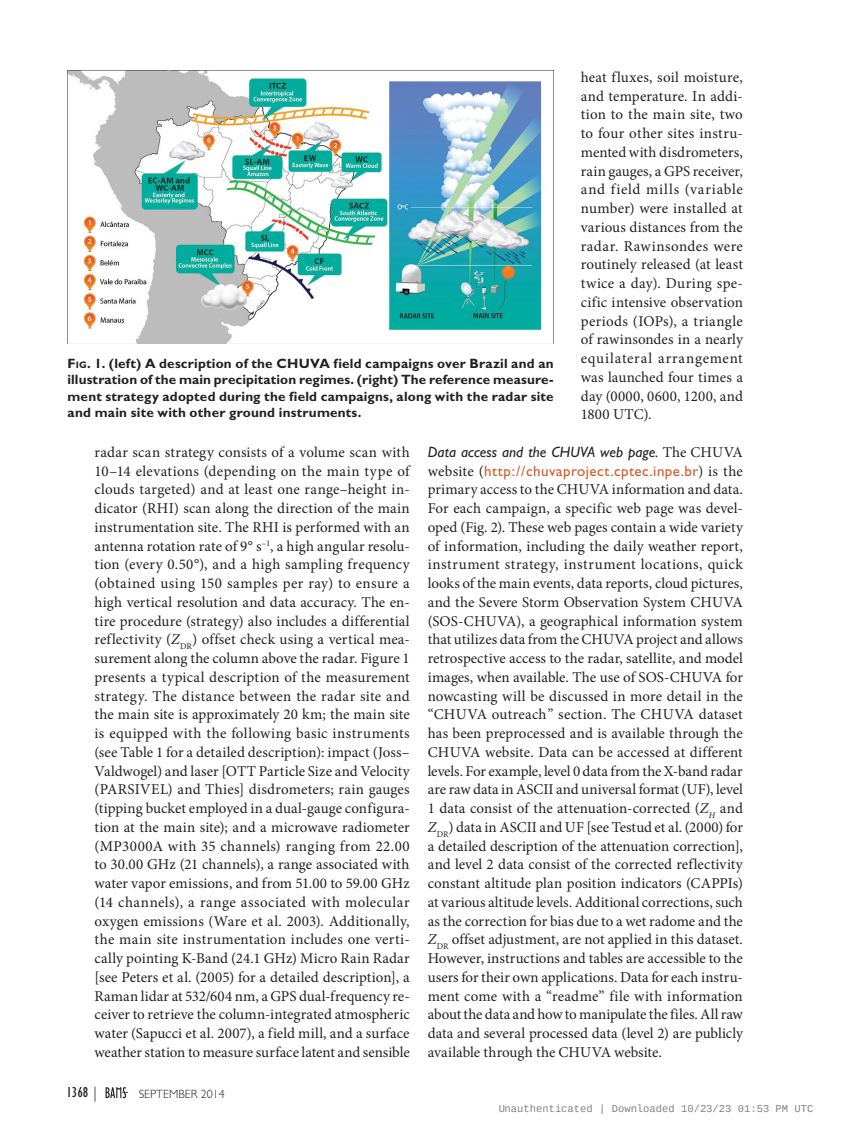
<style>
.page{position:relative;width:851px;height:1134px;background:#fff}
.page>*{position:absolute;margin:0;border:0;box-sizing:border-box;transform-origin:0 0}
.First_Paragraph_w_bo{font:15px/18.8px "Minion Pro";letter-spacing:.005em;color:#231f20;text-align:justify}
.First_Paragraph_w_it{font:15px/18.8px "Minion Pro";color:#231f20;text-align:justify}
.t1{font:condensed 15px "Gill Sans";color:#231f20}
.Caption__figure{font:700 13.5px/16.5px "Gill Sans";letter-spacing:.015em;color:#231f20;text-align:justify}
.t2{font:300 12px "Gill Sans";color:#231f20}
.t3{font:10.5px "Liberation Mono";color:rgb(0 0 0/.5)}
.s1{font-family:"Gill Sans";font-style:italic}
.s2{font-family:"Gill Sans";color:#ce5e2c}
.s3{font-style:italic}
.s4{font-style:inherit}
.s5{font-size:9.45px}
.s6{font-weight:300;font-stretch:normal}
</style>
<div class="page">
<img style="left:68px;top:70px;width:486px;height:273px">
<svg style="left:105px;top:1087px;width:24px;height:12px"></svg>
<svg style="left:106px;top:1087px;width:22px;height:11px"></svg>
<p class="First_Paragraph_w_bo" style="left:580px;top:68px;width:164px">heat fluxes, soil moisture, and temperature. In addi&shy;tion to the main site, two to four other sites instru&shy;mented with disdrometers, rain gauges, a GPS receiver, and field mills (variable number) were installed at various distances from the radar. Rawinsondes were routinely released (at least twice a day). During spe&shy;cific intensive observation periods (IOPs), a triangle of rawinsondes in a nearly equilateral arrangement was launched four times a day (0000, 0600, 1200, and 1800 UTC).</p>
<p class="First_Paragraph_w_it" style="left:428px;top:443px;width:317px"><span class="s1">Data access and the CHUVA web page.</span> The CHUVA website (<span class="s2">http://chuvaproject.cptec.inpe.br</span>) is the primary access to the CHUVA information and data.<br>For each campaign, a specific web page was devel&shy;oped (Fig. 2). These web pages contain a wide variety of information, including the daily weather report, instrument strategy, instrument locations, quick looks of the main events, data reports, cloud pictures, and the Severe Storm Observation System CHUVA (SOS-CHUVA), a geographical information system that utilizes data from the CHUVA project and allows retrospective access to the radar, satellite, and model images, when available. The use of SOS-CHUVA for nowcasting will be discussed in more detail in the “CHUVA outreach” section. The CHUVA dataset has been preprocessed and is available through the CHUVA website. Data can be accessed at different levels. For example, level 0 data from the X-band radar are raw data in ASCII and universal format (UF), level 1 data consist of the attenuation-corrected (<span class="s3">Z</span><sub>H</sub> and <span class="s3">Z</span><sub>DR</sub>) data in ASCII and UF [see Testud et al. (2000) for a detailed description of the attenuation correction], and level 2 data consist of the corrected reflectivity constant altitude plan position indicators (CAPPIs) at various altitude levels. Additional corrections, such as the correction for bias due to a wet radome and the <span class="s3">Z</span><sub>DR</sub> offset adjustment, are not applied in this dataset.<br>However, instructions and tables are accessible to the users for their own applications. Data for each instru&shy;ment come with a “readme” file with information about the data and how to manipulate the files. All raw data and several processed data (level 2) are publicly available through the CHUVA website.</p>
<p class="Caption__figure" style="left:68px;top:355px;width:488px"><span class="s4">F</span><span class="s5">ig</span><span class="s4">.</span> 1. (left) A description of the CHUVA field campaigns over Brazil and an illustration of the main precipitation regimes. (right) The reference measure&shy;ment strategy adopted during the field campaigns, along with the radar site and main site with other ground instruments.</p>
<p class="First_Paragraph_w_bo" style="left:94px;top:443px;width:317px">radar scan strategy consists of a volume scan with 10–14 elevations (depending on the main type of clouds targeted) and at least one range–height in&shy;dicator (RHI) scan along the direction of the main instrumentation site. The RHI is performed with an antenna rotation rate of 9° s<sup>–1</sup>, a high angular resolu&shy;tion (every 0.50°), and a high sampling frequency (obtained using 150 samples per ray) to ensure a high vertical resolution and data accuracy. The en&shy;tire procedure (strategy) also includes a differential reflectivity (<span class="s3">Z</span><sub>DR</sub>) offset check using a vertical mea&shy;surement along the column above the radar. Figure 1 presents a typical description of the measurement strategy. The distance between the radar site and the main site is approximately 20 km; the main site is equipped with the following basic instruments (see Table 1 for a detailed description): impact (Joss– Valdwogel) and laser [OTT Particle Size and Velocity (PARSIVEL) and Thies] disdrometers; rain gauges (tipping bucket employed in a dual-gauge configura&shy;tion at the main site); and a microwave radiometer (MP3000A with 35 channels) ranging from 22.00 to 30.00 GHz (21 channels), a range associated with water vapor emissions, and from 51.00 to 59.00 GHz (14 channels), a range associated with molecular oxygen emissions (Ware et al. 2003). Additionally, the main site instrumentation includes one verti&shy;cally pointing K-Band (24.1 GHz) Micro Rain Radar [see Peters et al. (2005) for a detailed description], a Raman lidar at 532/604 nm, a GPS dual-frequency re&shy;ceiver to retrieve the column-integrated atmospheric water (Sapucci et al. 2007), a field mill, and a surface weather station to measure surface latent and sensible</p>
<p class="t1" style="left:66px;top:1084px;width:32px">1368 <span class="s6">|</span></p>
<p class="t2" style="left:139px;top:1087px;width:88px">SEPTEMBER 2014</p>
<p class="t3" style="left:498px;top:1103px;width:316px">Unauthenticated | Downloaded 10/23/23 01:53 PM UTC</p>
</div>
